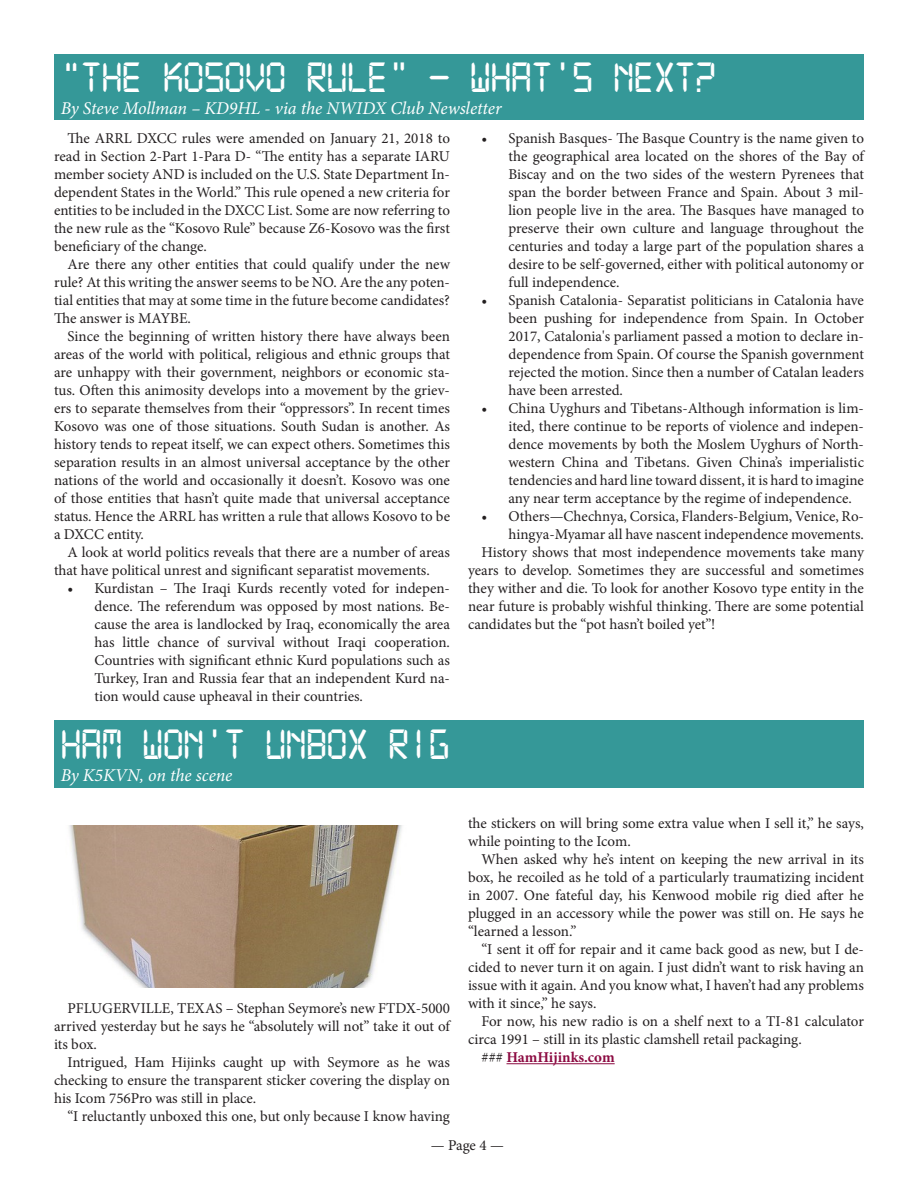
<style>
.page{position:relative;width:918px;height:1188px;background:#fff}
.page>*{position:absolute;margin:0;border:0;box-sizing:border-box;transform-origin:0 0}
.Headline_white{font:45px "Digital 7 Mono";color:#fff}
.byline_white{font:italic 18px "Minion Pro";letter-spacing:-.005em;color:#fff}
.t1{font:15px/18px "Minion Pro";color:#231f20;text-align:justify}
.t2{font:700 15px "Minion Pro";color:#8c0b42}
.s1{font-weight:400;color:#231f20}
</style>
<div class="page">
<div style="left:54px;top:54px;width:810px;height:65px;background:#359898"></div>
<div style="left:54px;top:720px;width:810px;height:68px;background:#359898"></div>
<hr style="left:507px;top:1063px;width:108px;height:1px;background:#8c0b42">
<img style="left:69px;top:825px;width:333px;height:162px">
<p class="Headline_white" style="left:61px;top:58px;width:657px">“THE KOSOVO RULE” — WHAT’S NEXT?</p>
<p class="byline_white" style="left:61px;top:96px;width:443px">By Steve Mollman – KD9HL ‑ via the NWIDX Club Newsletter</p>
<p class="t1" style="left:54px;top:129px;width:398px;text-indent:14px">The ARRL DXCC rules were amended on January 21, 2018 to read in Section 2-Part 1-Para D- “The entity has a separate IARU member society AND is included on the U.S. State Department In&shy;dependent States in the World.” This rule opened a new criteria for entities to be included in the DXCC List. Some are now referring to the new rule as the “Kosovo Rule” because Z6-Kosovo was the first beneficiary of the change.</p>
<p class="t1" style="left:54px;top:255px;width:398px;text-indent:14px">Are there any other entities that could qualify under the new rule? At this writing the answer seems to be NO. Are the any poten&shy;tial entities that may at some time in the future become candidates?<br>The answer is MAYBE.</p>
<p class="t1" style="left:54px;top:327px;width:398px;text-indent:14px">Since the beginning of written history there have always been areas of the world with political, religious and ethnic groups that are unhappy with their government, neighbors or economic sta&shy;tus. Often this animosity develops into a movement by the griev&shy;ers to separate themselves from their “oppressors”. In recent times Kosovo was one of those situations. South Sudan is another. As history tends to repeat itself, we can expect others. Sometimes this separation results in an almost universal acceptance by the other nations of the world and occasionally it doesn’t. Kosovo was one of those entities that hasn’t quite made that universal acceptance status. Hence the ARRL has written a rule that allows Kosovo to be a DXCC entity.</p>
<p class="t1" style="left:54px;top:543px;width:397px;text-indent:14px">A look at world politics reveals that there are a number of areas that have political unrest and significant separatist movements.</p>
<p class="t1" style="left:94px;top:579px;width:357px;text-indent:-27px">• Kurdistan – The Iraqi Kurds recently voted for indepen&shy;dence. The referendum was opposed by most nations. Be&shy;cause the area is landlocked by Iraq, economically the area has little chance of survival without Iraqi cooperation.<br>Countries with significant ethnic Kurd populations such as Turkey, Iran and Russia fear that an independent Kurd na&shy;tion would cause upheaval in their countries.</p>
<p class="Headline_white" style="left:61px;top:725px;width:391px">HAM WON’T UNBOX RIG</p>
<p class="byline_white" style="left:61px;top:763px;width:173px">By K5KVN, on the scene</p>
<p class="t1" style="left:54px;top:999px;width:398px;text-indent:14px">PFLUGERVILLE, TEXAS – Stephan Seymore’s new FTDX-5000 arrived yesterday but he says he “absolutely will not” take it out of its box.</p>
<p class="t1" style="left:54px;top:1053px;width:398px;text-indent:14px">Intrigued, Ham Hijinks caught up with Seymore as he was checking to ensure the transparent sticker covering the display on his Icom 756Pro was still in place.</p>
<p class="t1" style="left:68px;top:1107px;width:384px">“I reluctantly unboxed this one, but only because I know having</p>
<p class="t1" style="left:508px;top:129px;width:357px;text-indent:-27px">• Spanish Basques- The Basque Country is the name given to the geographical area located on the shores of the Bay of Biscay and on the two sides of the western Pyrenees that span the border between France and Spain. About 3 mil&shy;lion people live in the area. The Basques have managed to preserve their own culture and language throughout the centuries and today a large part of the population shares a desire to be self-governed, either with political autonomy or full independence.</p>
<p class="t1" style="left:508px;top:291px;width:357px;text-indent:-27px">• Spanish Catalonia- Separatist politicians in Catalonia have been pushing for independence from Spain. In October 2017, Catalonia's parliament passed a motion to declare in&shy;dependence from Spain. Of course the Spanish government rejected the motion. Since then a number of Catalan leaders have been arrested.</p>
<p class="t1" style="left:508px;top:399px;width:357px;text-indent:-27px">• China Uyghurs and Tibetans-Although information is lim&shy;ited, there continue to be reports of violence and indepen&shy;dence movements by both the Moslem Uyghurs of North&shy;western China and Tibetans. Given China’s imperialistic tendencies and hard line toward dissent, it is hard to imagine any near term acceptance by the regime of independence.</p>
<p class="t1" style="left:482px;top:507px;width:384px;text-align:right">• Others—Chechnya, Corsica, Flanders-Belgium, Venice, Ro&shy;hingya-Myamar all have nascent independence movements.</p>
<p class="t1" style="left:468px;top:543px;width:398px;text-indent:14px">History shows that most independence movements take many years to develop. Sometimes they are successful and sometimes they wither and die. To look for another Kosovo type entity in the near future is probably wishful thinking. There are some potential candidates but the “pot hasn’t boiled yet”!</p>
<p class="t1" style="left:468px;top:815px;width:397px">the stickers on will bring some extra value when I sell it,” he says, while pointing to the Icom.</p>
<p class="t1" style="left:468px;top:851px;width:398px;text-indent:14px">When asked why he’s intent on keeping the new arrival in its box, he recoiled as he told of a particularly traumatizing incident in 2007. One fateful day, his Kenwood mobile rig died after he plugged in an accessory while the power was still on. He says he “learned a lesson.”</p>
<p class="t1" style="left:468px;top:941px;width:398px;text-indent:14px">“I sent it off for repair and it came back good as new, but I de&shy;cided to never turn it on again. I just didn’t want to risk having an issue with it again. And you know what, I haven’t had any problems with it since,” he says.</p>
<p class="t1" style="left:468px;top:1013px;width:397px;text-indent:14px">For now, his new radio is on a shelf next to a TI-81 calculator circa 1991 – still in its plastic clamshell retail packaging.</p>
<p class="t2" style="left:482px;top:1047px;width:135px"><span class="s1">###</span> HamHijinks.com</p>
<p class="t1" style="left:431px;top:1137px;width:74px">— Page 4 —</p>
</div>
